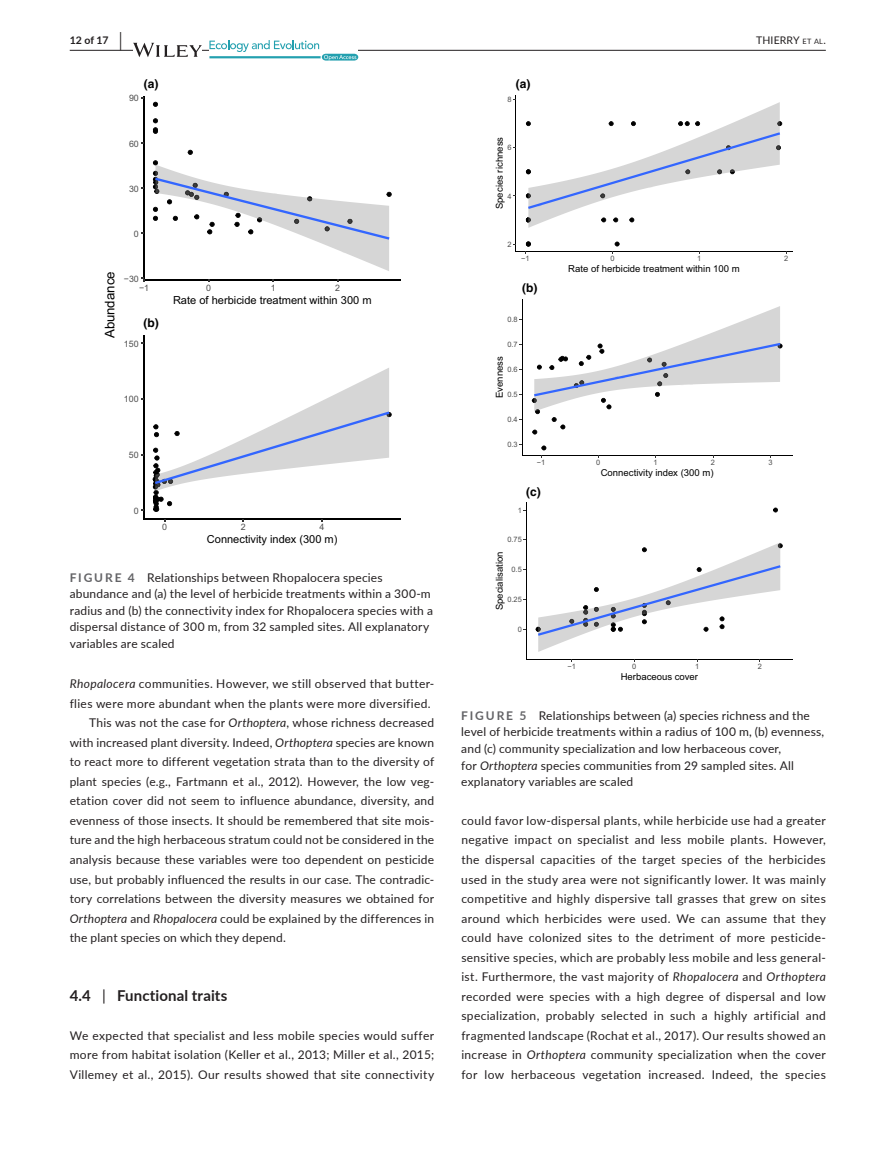
<style>
.page{position:relative;width:893px;height:1174px;background:#fff}
.page>*{position:absolute;margin:0;border:0;box-sizing:border-box;transform-origin:0 0}
.t1{font:700 15px "Lato";letter-spacing:.01em;color:#231f20}
.t2{font:13.35px "Arial";color:#000}
.t3{font:12px/19.5px "Lato";letter-spacing:.015em;color:#231f20;text-align:justify}
.t4{font:700 12px "Helvetica";color:#000}
.t5{font:11.1px "Arial";color:#000}
.t6{font:10.5px "Lato";letter-spacing:.015em;color:#231f20}
.t7{font:700 10.5px "Lato";color:#231f20}
.t8{font:9.6px "Arial";color:#000}
.t9{font:8.85px "Arial";color:#4d4d4d}
.t10{font:7.5px "Arial";color:#4d4d4d}
.s1{font-size:19.5px}
.s2{font-size:7.35px}
.s3{font-weight:700;color:#636366}
.s4{font-style:italic}
.s5{font-weight:400}
</style>
<div class="page">
<hr style="left:70px;top:50px;width:756px;height:1px;background:#231f20">
<svg style="left:133px;top:43px;width:69px;height:14px"></svg>
<svg style="left:209px;top:40px;width:149px;height:21px"></svg>
<svg style="left:153px;top:102px;width:5px;height:5px"></svg>
<svg style="left:153px;top:118px;width:5px;height:16px"></svg>
<svg style="left:153px;top:150px;width:239px;height:121px"></svg>
<hr style="left:143px;top:96px;width:1px;height:184px;background:#000">
<hr style="left:144px;top:279px;width:257px;height:1px;background:#000">
<svg style="left:153px;top:368px;width:239px;height:144px"></svg>
<hr style="left:143px;top:335px;width:1px;height:183px;background:#000">
<hr style="left:144px;top:518px;width:257px;height:1px;background:#000">
<svg style="left:526px;top:102px;width:256px;height:126px"></svg>
<hr style="left:515px;top:95px;width:1px;height:156px;background:#000">
<hr style="left:516px;top:251px;width:276px;height:1px;background:#000">
<svg style="left:525px;top:241px;width:6px;height:12px"></svg>
<svg style="left:612px;top:241px;width:8px;height:12px"></svg>
<svg style="left:532px;top:306px;width:250px;height:128px"></svg>
<hr style="left:521px;top:299px;width:1px;height:156px;background:#000">
<hr style="left:522px;top:454px;width:270px;height:1px;background:#000">
<svg style="left:540px;top:445px;width:6px;height:12px"></svg>
<svg style="left:773px;top:507px;width:5px;height:5px"></svg>
<svg style="left:536px;top:542px;width:247px;height:110px"></svg>
<hr style="left:526px;top:503px;width:1px;height:156px;background:#000">
<hr style="left:526px;top:658px;width:266px;height:1px;background:#000">
<p class="t7" style="left:70px;top:33px;width:54px">12 of 17 <span class="s1">|</span></p>
<p class="t6" style="left:756px;top:33px;width:71px">THIERRY <span class="s2">et al</span>.</p>
<p class="t4" style="left:144px;top:76px;width:16px">(a)</p>
<p class="t9" style="left:129px;top:93px;width:11px">90</p>
<p class="t9" style="left:129px;top:138px;width:11px">60</p>
<p class="t9" style="left:129px;top:183px;width:11px">30</p>
<p class="t9" style="left:134px;top:228px;width:6px">0</p>
<p class="t2" style="left:101px;top:338px;width:68px;rotate:-90deg">Abundance</p>
<p class="t9" style="left:124px;top:273px;width:17px">−30</p>
<p class="t9" style="left:139px;top:282px;width:12px">−1</p>
<p class="t9" style="left:206px;top:282px;width:6px">0</p>
<p class="t9" style="left:271px;top:282px;width:6px">1</p>
<p class="t9" style="left:335px;top:282px;width:6px">2</p>
<p class="t5" style="left:173px;top:292px;width:200px">Rate of herbicide treatment within 300 m</p>
<p class="t4" style="left:144px;top:315px;width:17px">(b)</p>
<p class="t9" style="left:124px;top:338px;width:16px">150</p>
<p class="t9" style="left:124px;top:393px;width:16px">100</p>
<p class="t9" style="left:129px;top:449px;width:11px">50</p>
<p class="t9" style="left:134px;top:504px;width:6px">0</p>
<p class="t9" style="left:162px;top:521px;width:6px">0</p>
<p class="t9" style="left:241px;top:521px;width:6px">2</p>
<p class="t9" style="left:320px;top:521px;width:6px">4</p>
<p class="t5" style="left:207px;top:531px;width:132px">Connectivity index (300 m)</p>
<p class="t3" style="left:70px;top:568px;width:365px;line-height:16.5px;text-align:left"><span class="s3">FIGURE 4</span> Relationships between Rhopalocera species abundance and (a) the level of herbicide treatments within a 300-m radius and (b) the connectivity index for Rhopalocera species with a dispersal distance of 300 m, from 32 sampled sites. All explanatory variables are scaled</p>
<p class="t3" style="left:70px;top:674px;width:366px"><span class="s4">Rhopalocera</span> communities. However, we still observed that butter-</p>
<p class="t3" style="left:70px;top:693px;width:363px">flies were more abundant when the plants were more diversified.</p>
<p class="t3" style="left:89px;top:713px;width:346px">This was not the case for <span class="s4">Orthoptera</span>, whose richness decreased</p>
<p class="t3" style="left:70px;top:732px;width:366px">with increased plant diversity. Indeed, <span class="s4">Orthoptera</span> species are known</p>
<p class="t3" style="left:70px;top:752px;width:366px">to react more to different vegetation strata than to the diversity of</p>
<p class="t3" style="left:70px;top:771px;width:366px">plant species (e.g., Fartmann et al., 2012). However, the low veg-</p>
<p class="t3" style="left:70px;top:791px;width:366px">etation cover did not seem to influence abundance, diversity, and</p>
<p class="t3" style="left:70px;top:810px;width:366px">evenness of those insects. It should be remembered that site mois-</p>
<p class="t3" style="left:70px;top:830px;width:366px">ture and the high herbaceous stratum could not be considered in the</p>
<p class="t3" style="left:70px;top:849px;width:366px">analysis because these variables were too dependent on pesticide</p>
<p class="t3" style="left:70px;top:869px;width:366px">use, but probably influenced the results in our case. The contradic-</p>
<p class="t3" style="left:70px;top:888px;width:366px">tory correlations between the diversity measures we obtained for</p>
<p class="t3" style="left:70px;top:908px;width:366px"><span class="s4">Orthoptera</span> and <span class="s4">Rhopalocera</span> could be explained by the differences in</p>
<p class="t3" style="left:70px;top:927px;width:218px">the plant species on which they depend.</p>
<p class="t1" style="left:70px;top:984px;width:159px">4.4 <span class="s5">|</span> Functional traits</p>
<p class="t3" style="left:70px;top:1025px;width:366px">We expected that specialist and less mobile species would suffer more from habitat isolation (Keller et al., 2013; Miller et al., 2015; Villemey et al., 2015). Our results showed that site connectivity</p>
<p class="t4" style="left:516px;top:76px;width:16px">(a)</p>
<p class="t10" style="left:507px;top:95px;width:6px">8</p>
<p class="t8" style="left:493px;top:209px;width:74px;rotate:-90deg">Species richness</p>
<p class="t10" style="left:507px;top:143px;width:6px">6</p>
<p class="t10" style="left:507px;top:191px;width:6px">4</p>
<p class="t10" style="left:507px;top:239px;width:6px">2</p>
<p class="t10" style="left:521px;top:253px;width:10px">−1</p>
<p class="t10" style="left:610px;top:253px;width:6px">0</p>
<p class="t10" style="left:697px;top:253px;width:6px">1</p>
<p class="t10" style="left:784px;top:253px;width:6px">2</p>
<p class="t8" style="left:568px;top:262px;width:173px">Rate of herbicide treatment within 100 m</p>
<p class="t4" style="left:522px;top:280px;width:17px">(b)</p>
<p class="t10" style="left:507px;top:314px;width:12px">0.8</p>
<p class="t10" style="left:507px;top:339px;width:12px">0.7</p>
<p class="t8" style="left:493px;top:398px;width:43px;rotate:-90deg">Evenness</p>
<p class="t10" style="left:507px;top:364px;width:12px">0.6</p>
<p class="t10" style="left:507px;top:389px;width:12px">0.5</p>
<p class="t10" style="left:507px;top:415px;width:12px">0.4</p>
<p class="t10" style="left:507px;top:440px;width:12px">0.3</p>
<p class="t10" style="left:537px;top:457px;width:10px">−1</p>
<p class="t10" style="left:596px;top:457px;width:6px">0</p>
<p class="t10" style="left:654px;top:457px;width:6px">1</p>
<p class="t10" style="left:711px;top:457px;width:6px">2</p>
<p class="t10" style="left:768px;top:457px;width:6px">3</p>
<p class="t8" style="left:601px;top:466px;width:114px">Connectivity index (300 m)</p>
<p class="t4" style="left:526px;top:484px;width:16px">(c)</p>
<p class="t10" style="left:518px;top:505px;width:6px">1</p>
<p class="t10" style="left:507px;top:535px;width:16px">0.75</p>
<p class="t8" style="left:493px;top:610px;width:60px;rotate:-90deg">Specialisation</p>
<p class="t10" style="left:511px;top:565px;width:12px">0.5</p>
<p class="t10" style="left:507px;top:594px;width:16px">0.25</p>
<p class="t10" style="left:518px;top:624px;width:6px">0</p>
<p class="t10" style="left:567px;top:661px;width:10px">−1</p>
<p class="t10" style="left:632px;top:661px;width:6px">0</p>
<p class="t10" style="left:695px;top:661px;width:6px">1</p>
<p class="t10" style="left:758px;top:661px;width:6px">2</p>
<p class="t8" style="left:621px;top:670px;width:79px">Herbaceous cover</p>
<p class="t3" style="left:461px;top:707px;width:364px;line-height:16.5px;text-align:left"><span class="s3">FIGURE 5</span> Relationships between (a) species richness and the level of herbicide treatments within a radius of 100 m, (b) evenness, and (c) community specialization and low herbaceous cover,<br>for <span class="s4">Orthoptera</span> species communities from 29 sampled sites. All explanatory variables are scaled</p>
<p class="t3" style="left:461px;top:810px;width:366px">could favor low-dispersal plants, while herbicide use had a greater negative impact on specialist and less mobile plants. However, the dispersal capacities of the target species of the herbicides used in the study area were not significantly lower. It was mainly competitive and highly dispersive tall grasses that grew on sites around which herbicides were used. We can assume that they could have colonized sites to the detriment of more pesticide&shy;sensitive species, which are probably less mobile and less general&shy;ist. Furthermore, the vast majority of <span class="s4">Rhopalocera</span> and <span class="s4">Orthoptera </span>recorded were species with a high degree of dispersal and low specialization, probably selected in such a highly artificial and fragmented landscape (Rochat et al., 2017). Our results showed an increase in <span class="s4">Orthoptera</span> community specialization when the cover for low herbaceous vegetation increased. Indeed, the species</p>
</div>
